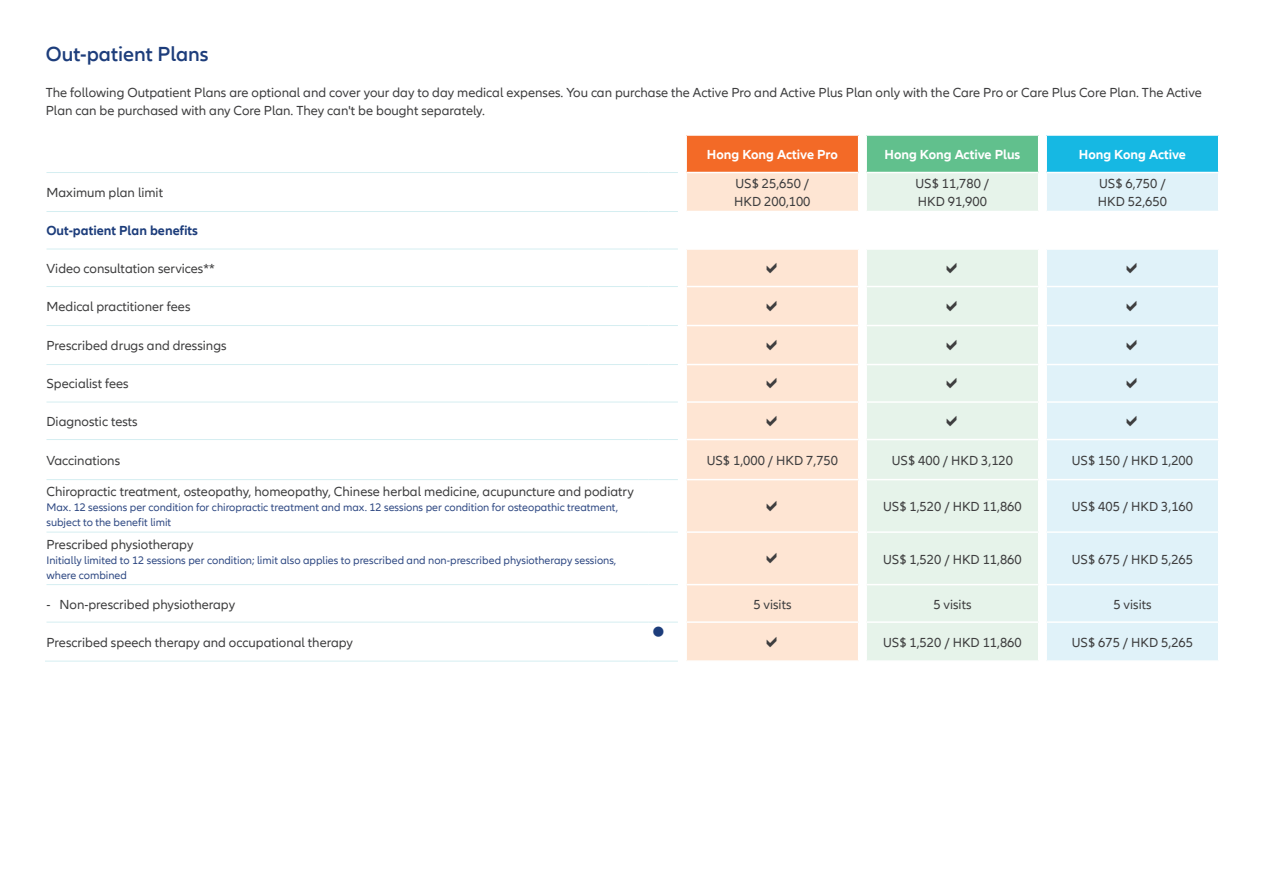
<style>
.page{position:relative;width:1263px;height:893px;background:#fff}
.page>*{position:absolute;margin:0;border:0;box-sizing:border-box;transform-origin:0 0}
.t1{font:600 21px "Allianz Neo";color:#1d3d7b}
.t2{font:13.5px/18px "Allianz Neo";color:#3e3e3f}
.t3{font:700 13.5px "Allianz Neo";color:#fff}
.t4{font:700 13.5px "Allianz Neo";color:#1d3d7b}
.t5{font:11.25px/15px "Allianz Neo";color:#2f4983}
</style>
<div class="page">
<svg style="left:46px;top:248px;width:603px;height:413px"></svg>
<div style="left:686px;top:135px;width:173px;height:37px;background:#f36a27"></div>
<div style="left:866px;top:135px;width:173px;height:37px;background:#61c08d"></div>
<div style="left:1046px;top:135px;width:173px;height:37px;background:#16b8e3"></div>
<svg style="left:687px;top:173px;width:171px;height:487px;background:#fee7d6"></svg>
<svg style="left:867px;top:173px;width:171px;height:487px;background:#e8f3eb"></svg>
<svg style="left:1047px;top:173px;width:171px;height:487px;background:#e2f3f9"></svg>
<hr style="left:686px;top:134px;width:173px;height:2px;background:#fff">
<hr style="left:685px;top:136px;width:2px;height:36px;background:#fff">
<hr style="left:858px;top:136px;width:1px;height:36px;background:#fff">
<hr style="left:866px;top:134px;width:173px;height:2px;background:#fff">
<hr style="left:865px;top:136px;width:2px;height:36px;background:#fff">
<hr style="left:1038px;top:136px;width:1px;height:36px;background:#fff">
<hr style="left:1046px;top:134px;width:173px;height:2px;background:#fff">
<hr style="left:1045px;top:136px;width:2px;height:36px;background:#fff">
<hr style="left:1218px;top:136px;width:1px;height:36px;background:#fff">
<hr style="left:686px;top:211px;width:173px;height:1px;background:#fff">
<hr style="left:866px;top:211px;width:173px;height:1px;background:#fff">
<hr style="left:1046px;top:211px;width:173px;height:1px;background:#fff">
<hr style="left:648px;top:249px;width:1px;height:37px;background:#fff">
<hr style="left:686px;top:248px;width:173px;height:2px;background:#fff">
<hr style="left:866px;top:248px;width:173px;height:2px;background:#fff">
<hr style="left:1046px;top:248px;width:173px;height:2px;background:#fff">
<hr style="left:648px;top:287px;width:1px;height:38px;background:#fff">
<hr style="left:686px;top:286px;width:173px;height:1px;background:#fff">
<hr style="left:866px;top:286px;width:173px;height:1px;background:#fff">
<hr style="left:1046px;top:286px;width:173px;height:1px;background:#fff">
<hr style="left:648px;top:326px;width:1px;height:38px;background:#fff">
<hr style="left:686px;top:325px;width:173px;height:1px;background:#fff">
<hr style="left:866px;top:325px;width:173px;height:1px;background:#fff">
<hr style="left:1046px;top:325px;width:173px;height:1px;background:#fff">
<hr style="left:648px;top:365px;width:1px;height:37px;background:#fff">
<hr style="left:686px;top:364px;width:173px;height:1px;background:#fff">
<hr style="left:866px;top:364px;width:173px;height:1px;background:#fff">
<hr style="left:1046px;top:364px;width:173px;height:1px;background:#fff">
<hr style="left:648px;top:402px;width:1px;height:37px;background:#fff">
<hr style="left:686px;top:401px;width:173px;height:2px;background:#fff">
<hr style="left:866px;top:401px;width:173px;height:2px;background:#fff">
<hr style="left:1046px;top:401px;width:173px;height:2px;background:#fff">
<hr style="left:648px;top:440px;width:1px;height:39px;background:#fff">
<hr style="left:686px;top:439px;width:173px;height:1px;background:#fff">
<hr style="left:866px;top:439px;width:173px;height:1px;background:#fff">
<hr style="left:1046px;top:439px;width:173px;height:1px;background:#fff">
<hr style="left:648px;top:480px;width:1px;height:52px;background:#fff">
<hr style="left:686px;top:479px;width:173px;height:1px;background:#fff">
<hr style="left:866px;top:479px;width:173px;height:1px;background:#fff">
<hr style="left:1046px;top:479px;width:173px;height:1px;background:#fff">
<hr style="left:648px;top:532px;width:1px;height:52px;background:#fff">
<hr style="left:686px;top:531px;width:173px;height:2px;background:#fff">
<hr style="left:866px;top:531px;width:173px;height:2px;background:#fff">
<hr style="left:1046px;top:531px;width:173px;height:2px;background:#fff">
<hr style="left:648px;top:585px;width:1px;height:37px;background:#fff">
<hr style="left:686px;top:584px;width:173px;height:1px;background:#fff">
<hr style="left:866px;top:584px;width:173px;height:1px;background:#fff">
<hr style="left:1046px;top:584px;width:173px;height:1px;background:#fff">
<hr style="left:648px;top:622px;width:1px;height:39px;background:#fff">
<hr style="left:686px;top:621px;width:173px;height:2px;background:#fff">
<hr style="left:866px;top:621px;width:173px;height:2px;background:#fff">
<hr style="left:1046px;top:621px;width:173px;height:2px;background:#fff">
<hr style="left:46px;top:172px;width:603px;height:1px;background:#d5eef1">
<svg style="left:649px;top:172px;width:29px;height:1px"></svg>
<hr style="left:46px;top:211px;width:603px;height:1px;background:#d5eef1">
<svg style="left:649px;top:211px;width:29px;height:1px"></svg>
<hr style="left:46px;top:249px;width:603px;height:1px;background:#d5eef1">
<svg style="left:649px;top:248px;width:29px;height:2px"></svg>
<hr style="left:46px;top:286px;width:603px;height:1px;background:#d5eef1">
<svg style="left:649px;top:286px;width:29px;height:1px"></svg>
<hr style="left:46px;top:325px;width:603px;height:1px;background:#d5eef1">
<svg style="left:649px;top:325px;width:29px;height:1px"></svg>
<hr style="left:46px;top:364px;width:603px;height:1px;background:#d5eef1">
<svg style="left:649px;top:364px;width:29px;height:1px"></svg>
<hr style="left:46px;top:402px;width:603px;height:1px;background:#d5eef1">
<svg style="left:649px;top:401px;width:29px;height:2px"></svg>
<hr style="left:46px;top:439px;width:603px;height:1px;background:#d5eef1">
<svg style="left:649px;top:439px;width:29px;height:1px"></svg>
<hr style="left:46px;top:479px;width:603px;height:1px;background:#d5eef1">
<svg style="left:649px;top:479px;width:29px;height:1px"></svg>
<hr style="left:46px;top:532px;width:603px;height:1px;background:#d5eef1">
<svg style="left:649px;top:531px;width:29px;height:2px"></svg>
<hr style="left:46px;top:584px;width:603px;height:1px;background:#d5eef1">
<svg style="left:649px;top:584px;width:29px;height:1px"></svg>
<hr style="left:46px;top:622px;width:603px;height:1px;background:#d5eef1">
<hr style="left:45px;top:661px;width:604px;height:1px;background:#d5eef1">
<svg style="left:649px;top:660px;width:29px;height:2px"></svg>
<svg style="left:767px;top:262px;width:10px;height:11px"></svg>
<svg style="left:947px;top:262px;width:10px;height:11px"></svg>
<svg style="left:1127px;top:262px;width:10px;height:11px"></svg>
<svg style="left:767px;top:301px;width:10px;height:10px"></svg>
<svg style="left:947px;top:301px;width:10px;height:10px"></svg>
<svg style="left:1127px;top:301px;width:10px;height:10px"></svg>
<svg style="left:767px;top:340px;width:10px;height:10px"></svg>
<svg style="left:947px;top:340px;width:10px;height:10px"></svg>
<svg style="left:1127px;top:340px;width:10px;height:10px"></svg>
<svg style="left:767px;top:378px;width:10px;height:11px"></svg>
<svg style="left:947px;top:378px;width:10px;height:11px"></svg>
<svg style="left:1127px;top:378px;width:10px;height:11px"></svg>
<svg style="left:767px;top:415px;width:10px;height:11px"></svg>
<svg style="left:947px;top:415px;width:10px;height:11px"></svg>
<svg style="left:1127px;top:415px;width:10px;height:11px"></svg>
<svg style="left:767px;top:500px;width:10px;height:11px"></svg>
<svg style="left:767px;top:553px;width:10px;height:11px"></svg>
<svg style="left:649px;top:621px;width:29px;height:2px"></svg>
<svg style="left:767px;top:636px;width:10px;height:11px"></svg>
<h1 class="t1" style="left:46px;top:42px;width:164px">Out-patient Plans</h1>
<p class="t2" style="left:46px;top:84px;width:1158px">The following Outpatient Plans are optional and cover your day to day medical expenses. You can purchase the Active Pro and Active Plus Plan only with the Care Pro or Care Plus Core Plan. The Active<br>Plan can be purchased with any Core Plan. They can't be bought separately.</p>
<p class="t3" style="left:707px;top:147px;width:132px">Hong Kong Active Pro</p>
<p class="t3" style="left:884px;top:147px;width:137px">Hong Kong Active Plus</p>
<p class="t3" style="left:1079px;top:147px;width:109px">Hong Kong Active</p>
<p class="t2" style="left:46px;top:184px;width:118px">Maximum plan limit</p>
<p class="t2" style="left:734px;top:175px;width:78px">US$ 25,650 /<br>HKD 200,100</p>
<p class="t2" style="left:915px;top:175px;width:75px">US$ 11,780 /<br>HKD 91,900</p>
<p class="t2" style="left:1098px;top:175px;width:71px">US$ 6,750 /<br>HKD 52,650</p>
<p class="t4" style="left:46px;top:223px;width:153px">Out-patient Plan benefits</p>
<p class="t2" style="left:46px;top:260px;width:170px">Video consultation services**</p>
<p class="t2" style="left:46px;top:298px;width:145px">Medical practitioner fees</p>
<p class="t2" style="left:46px;top:337px;width:182px">Prescribed drugs and dressings</p>
<p class="t2" style="left:46px;top:375px;width:84px">Specialist fees</p>
<p class="t2" style="left:46px;top:413px;width:93px">Diagnostic tests</p>
<p class="t2" style="left:46px;top:452px;width:75px">Vaccinations</p>
<p class="t2" style="left:707px;top:452px;width:133px">US$ 1,000 / HKD 7,750</p>
<p class="t2" style="left:892px;top:452px;width:123px">US$ 400 / HKD 3,120</p>
<p class="t2" style="left:1072px;top:452px;width:123px">US$ 150 / HKD 1,200</p>
<p class="t2" style="left:46px;top:483px;width:589px">Chiropractic treatment, osteopathy, homeopathy, Chinese herbal medicine, acupuncture and podiatry</p>
<p class="t5" style="left:46px;top:500px;width:573px">Max. 12 sessions per condition for chiropractic treatment and max. 12 sessions per condition for osteopathic treatment, subject to the benefit limit</p>
<p class="t2" style="left:883px;top:498px;width:140px">US$ 1,520 / HKD 11,860</p>
<p class="t2" style="left:1072px;top:498px;width:123px">US$ 405 / HKD 3,160</p>
<p class="t2" style="left:46px;top:535px;width:148px">Prescribed physiotherapy</p>
<p class="t5" style="left:46px;top:553px;width:571px">Initially limited to 12 sessions per condition; limit also applies to prescribed and non-prescribed physiotherapy sessions, where combined</p>
<p class="t2" style="left:883px;top:550px;width:140px">US$ 1,520 / HKD 11,860</p>
<p class="t2" style="left:1072px;top:550px;width:123px">US$ 675 / HKD 5,265</p>
<p class="t2" style="left:46px;top:595px;width:190px">- Non-prescribed physiotherapy</p>
<p class="t2" style="left:753px;top:595px;width:40px">5 visits</p>
<p class="t2" style="left:933px;top:595px;width:40px">5 visits</p>
<p class="t2" style="left:1113px;top:595px;width:40px">5 visits</p>
<p class="t2" style="left:46px;top:634px;width:308px">Prescribed speech therapy and occupational therapy</p>
<p class="t2" style="left:883px;top:634px;width:140px">US$ 1,520 / HKD 11,860</p>
<p class="t2" style="left:1072px;top:634px;width:123px">US$ 675 / HKD 5,265</p>
</div>
